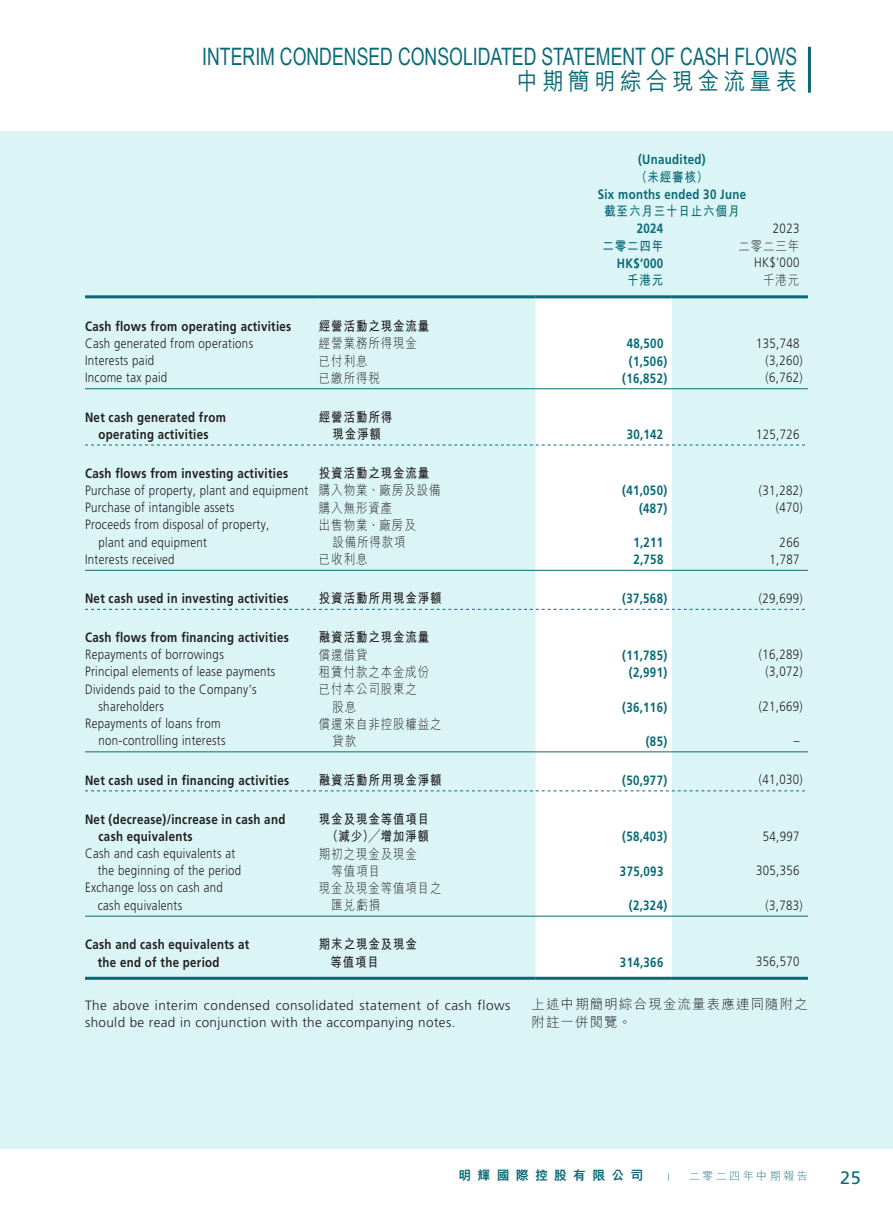
<style>
.page{position:relative;width:893px;height:1212px;background:#fff}
.page>*{position:absolute;margin:0;border:0;box-sizing:border-box;transform-origin:0 0}
.t1{font:24px "Arial Narrow";color:#096a76;scale:.9 1}
.t2{font:500 24px "M Hei HK";letter-spacing:.2em;color:#096a76;scale:.9 1}
.t3{font:18px "Frutiger LT Std";color:#096a76}
.t4{font:300 13.5px/17.2px "Frutiger LT Std";letter-spacing:.03em;color:#231f20;scale:.85 1}
.t5{font:700 13.5px/17.2px "Frutiger LT Std";letter-spacing:.03em;color:#231f20;scale:.85 1}
.t6{font:700 13.5px "Frutiger LT Std";letter-spacing:.03em;color:#096a76;scale:.85 1}
.t7{font:300 13.5px/17.2px "M Hei HK";letter-spacing:.08em;color:#231f20;scale:.85 1}
.t8{font:300 13.5px/17.2px "Frutiger LT Std";letter-spacing:.03em;color:#231f20}
.t9{font:700 13.5px/17.2px "M Hei HK";letter-spacing:.08em;color:#231f20;text-align:center;scale:.85 1}
.t10{font:300 13.5px/17.2px "M Hei HK";letter-spacing:.08em;color:#231f20}
.t11{font:700 13.5px "M Hei HK";letter-spacing:.08em;color:#096a76;scale:.85 1}
.t12{font:800 12.75px "M Hei HK";letter-spacing:.5em;color:#096a76}
.t13{font:300 11.25px "M Hei HK";letter-spacing:.2em;color:#297b87}
.t14{font:700 7.5px "M Hei HK";color:#096a76}
.s1{font-family:"M Hei HK"}
</style>
<div class="page">
<div style="left:0;top:132px;width:893px;height:1017px;background:#dbf5f7"></div>
<hr style="left:808px;top:47px;width:3px;height:46px;background:#096a76">
<div style="left:536px;top:298px;width:136px;height:679px;background:#fff"></div>
<hr style="left:85px;top:295px;width:234px;height:3px;background:#096a76">
<hr style="left:319px;top:295px;width:153px;height:3px;background:#096a76">
<hr style="left:472px;top:295px;width:64px;height:3px;background:#096a76">
<hr style="left:536px;top:295px;width:136px;height:3px;background:#096a76">
<hr style="left:672px;top:295px;width:136px;height:3px;background:#096a76">
<hr style="left:85px;top:388px;width:234px;height:1px;background:#096a76">
<hr style="left:319px;top:388px;width:153px;height:1px;background:#096a76">
<hr style="left:472px;top:388px;width:64px;height:1px;background:#096a76">
<hr style="left:536px;top:388px;width:136px;height:1px;background:#096a76">
<hr style="left:672px;top:388px;width:136px;height:1px;background:#096a76">
<svg style="left:85px;top:445px;width:720px;height:1px"></svg>
<hr style="left:85px;top:570px;width:234px;height:1px;background:#096a76">
<hr style="left:319px;top:570px;width:153px;height:1px;background:#096a76">
<hr style="left:472px;top:570px;width:64px;height:1px;background:#096a76">
<hr style="left:536px;top:570px;width:136px;height:1px;background:#096a76">
<hr style="left:672px;top:570px;width:136px;height:1px;background:#096a76">
<svg style="left:85px;top:609px;width:720px;height:1px"></svg>
<hr style="left:85px;top:751px;width:234px;height:1px;background:#096a76">
<hr style="left:319px;top:751px;width:153px;height:1px;background:#096a76">
<hr style="left:472px;top:751px;width:64px;height:1px;background:#096a76">
<hr style="left:536px;top:751px;width:136px;height:1px;background:#096a76">
<hr style="left:672px;top:751px;width:136px;height:1px;background:#096a76">
<svg style="left:85px;top:790px;width:720px;height:1px"></svg>
<hr style="left:85px;top:916px;width:234px;height:1px;background:#096a76">
<hr style="left:319px;top:916px;width:153px;height:1px;background:#096a76">
<hr style="left:472px;top:916px;width:64px;height:1px;background:#096a76">
<hr style="left:536px;top:916px;width:136px;height:1px;background:#096a76">
<hr style="left:672px;top:916px;width:136px;height:1px;background:#096a76">
<hr style="left:85px;top:977px;width:234px;height:3px;background:#096a76">
<hr style="left:319px;top:977px;width:153px;height:3px;background:#096a76">
<hr style="left:472px;top:977px;width:64px;height:3px;background:#096a76">
<hr style="left:536px;top:977px;width:136px;height:3px;background:#096a76">
<hr style="left:672px;top:977px;width:136px;height:3px;background:#096a76">
<h1 class="t1" style="left:202px;top:39px;width:663px">INTERIM CONDENSED CONSOLIDATED STATEMENT OF CASH FLOWS</h1>
<h1 class="t2" style="left:516px;top:64px;width:313px">中期簡明綜合現金流量表</h1>
<p class="t6" style="left:638px;top:152px;width:81px">(Unaudited)</p>
<p class="t11" style="left:636px;top:167px;width:86px">（未經審核）</p>
<p class="t6" style="left:598px;top:186px;width:176px">Six months ended 30 June</p>
<p class="t11" style="left:604px;top:201px;width:161px">截至六月三十日止六個月</p>
<p class="t6" style="left:637px;top:221px;width:33px">2024</p>
<p class="t4" style="left:773px;top:220px;width:33px">2023</p>
<p class="t11" style="left:602px;top:236px;width:73px">二零二四年</p>
<p class="t7" style="left:738px;top:237px;width:73px">二零二三年</p>
<p class="t6" style="left:617px;top:255px;width:56px">HK$’000</p>
<p class="t4" style="left:754px;top:254px;width:55px">HK$’000</p>
<p class="t11" style="left:627px;top:270px;width:44px">千港元</p>
<p class="t7" style="left:763px;top:271px;width:44px">千港元</p>
<p class="t5" style="left:85px;top:318px;width:244px">Cash flows from operating activities</p>
<p class="t9" style="left:319px;top:316px;width:131px">經營活動之現金流量</p>
<p class="t4" style="left:85px;top:335px;width:199px">Cash generated from operations</p>
<p class="t7" style="left:319px;top:334px;width:117px">經營業務所得現金</p>
<p class="t6" style="left:627px;top:336px;width:45px">48,500</p>
<p class="t4" style="left:756px;top:335px;width:53px">135,748</p>
<p class="t4" style="left:85px;top:352px;width:83px">Interests paid</p>
<p class="t7" style="left:319px;top:351px;width:59px">已付利息</p>
<p class="t6" style="left:629px;top:353px;width:47px">(1,506)</p>
<p class="t4" style="left:766px;top:352px;width:45px">(3,260)</p>
<p class="t4" style="left:85px;top:369px;width:98px">Income tax paid</p>
<p class="t7" style="left:319px;top:369px;width:73px">已繳所得稅</p>
<p class="t6" style="left:622px;top:370px;width:54px">(16,852)</p>
<p class="t4" style="left:766px;top:369px;width:45px">(6,762)</p>
<p class="t5" style="left:85px;top:409px;width:167px;text-align:center">Net cash generated from operating activities</p>
<p class="t9" style="left:319px;top:407px;width:88px">經營活動所得現金淨額</p>
<p class="t6" style="left:627px;top:426px;width:45px">30,142</p>
<p class="t4" style="left:756px;top:425px;width:53px">125,726</p>
<p class="t5" style="left:85px;top:465px;width:241px">Cash flows from investing activities</p>
<p class="t9" style="left:319px;top:464px;width:131px">投資活動之現金流量</p>
<p class="t4" style="left:85px;top:482px;width:420px">Purchase of property, plant and equipment <span class="s1">購入物業、廠房及設備</span></p>
<p class="t6" style="left:622px;top:483px;width:54px">(41,050)</p>
<p class="t4" style="left:759px;top:482px;width:53px">(31,282)</p>
<p class="t4" style="left:85px;top:499px;width:177px">Purchase of intangible assets</p>
<p class="t7" style="left:319px;top:499px;width:88px">購入無形資產</p>
<p class="t6" style="left:639px;top:500px;width:35px">(487)</p>
<p class="t4" style="left:776px;top:499px;width:33px">(470)</p>
<p class="t4" style="left:99px;top:516px;width:202px;text-indent:-14px">Proceeds from disposal of property, plant and equipment</p>
<p class="t7" style="left:319px;top:516px;width:116px;text-align:center">出售物業、廠房及設備所得款項</p>
<p class="t6" style="left:633px;top:534px;width:37px">1,211</p>
<p class="t4" style="left:780px;top:533px;width:25px">266</p>
<p class="t4" style="left:85px;top:551px;width:107px">Interests received</p>
<p class="t7" style="left:319px;top:550px;width:59px">已收利息</p>
<p class="t6" style="left:633px;top:552px;width:37px">2,758</p>
<p class="t4" style="left:769px;top:551px;width:37px">1,787</p>
<p class="t5" style="left:85px;top:590px;width:241px">Net cash used in investing activities</p>
<p class="t9" style="left:319px;top:589px;width:146px">投資活動所用現金淨額</p>
<p class="t6" style="left:622px;top:591px;width:54px">(37,568)</p>
<p class="t4" style="left:759px;top:590px;width:53px">(29,699)</p>
<p class="t5" style="left:85px;top:629px;width:241px">Cash flows from financing activities</p>
<p class="t9" style="left:319px;top:628px;width:131px">融資活動之現金流量</p>
<p class="t4" style="left:85px;top:646px;width:165px">Repayments of borrowings</p>
<p class="t7" style="left:319px;top:646px;width:59px">償還借貸</p>
<p class="t6" style="left:622px;top:647px;width:54px">(11,785)</p>
<p class="t4" style="left:759px;top:646px;width:53px">(16,289)</p>
<p class="t4" style="left:85px;top:663px;width:225px">Principal elements of lease payments</p>
<p class="t7" style="left:319px;top:663px;width:131px">租賃付款之本金成份</p>
<p class="t6" style="left:629px;top:664px;width:47px">(2,991)</p>
<p class="t4" style="left:766px;top:663px;width:45px">(3,072)</p>
<p class="t4" style="left:99px;top:680px;width:188px;text-indent:-13px">Dividends paid to the Company’s shareholders</p>
<p class="t7" style="left:332px;top:680px;width:101px;text-indent:-14px">已付本公司股東之股息</p>
<p class="t6" style="left:622px;top:699px;width:54px">(36,116)</p>
<p class="t4" style="left:759px;top:698px;width:53px">(21,669)</p>
<p class="t4" style="left:99px;top:715px;width:151px;text-indent:-13px">Repayments of loans from non-controlling interests</p>
<p class="t7" style="left:332px;top:715px;width:130px;text-indent:-14px">償還來自非控股權益之貸款</p>
<p class="t6" style="left:646px;top:733px;width:27px">(85)</p>
<p class="t4" style="left:794px;top:732px;width:8px">–</p>
<p class="t5" style="left:85px;top:772px;width:242px">Net cash used in financing activities</p>
<p class="t9" style="left:319px;top:770px;width:146px">融資活動所用現金淨額</p>
<p class="t6" style="left:622px;top:772px;width:54px">(50,977)</p>
<p class="t4" style="left:759px;top:771px;width:53px">(41,030)</p>
<p class="t5" style="left:99px;top:811px;width:221px;text-indent:-14px">Net (decrease)/increase in cash and cash equivalents</p>
<p class="t9" style="left:319px;top:809px;width:131px">現金及現金等值項目（減少）╱增加淨額</p>
<p class="t6" style="left:622px;top:829px;width:54px">(58,403)</p>
<p class="t4" style="left:763px;top:827px;width:45px">54,997</p>
<p class="t4" style="left:98px;top:845px;width:170px;text-indent:-13px">Cash and cash equivalents at the beginning of the period</p>
<p class="t7" style="left:332px;top:844px;width:102px;text-indent:-13px">期初之現金及現金等值項目</p>
<p class="t4" style="left:98px;top:879px;width:149px;text-indent:-13px">Exchange loss on cash and cash equivalents</p>
<p class="t7" style="left:332px;top:879px;width:131px;text-indent:-13px">現金及現金等值項目之匯兌虧損</p>
<p class="t5" style="left:98px;top:936px;width:180px;text-indent:-13px">Cash and cash equivalents at the end of the period</p>
<p class="t9" style="left:330px;top:935px;width:103px;text-align:left;text-indent:-11px">期末之現金及現金等值項目</p>
<p class="t6" style="left:620px;top:863px;width:53px">375,093</p>
<p class="t4" style="left:756px;top:862px;width:53px">305,356</p>
<p class="t6" style="left:629px;top:898px;width:47px">(2,324)</p>
<p class="t4" style="left:766px;top:896px;width:45px">(3,783)</p>
<p class="t6" style="left:620px;top:954px;width:53px">314,366</p>
<p class="t4" style="left:756px;top:953px;width:53px">356,570</p>
<p class="t8" style="left:85px;top:996px;width:427px">The above interim condensed consolidated statement of cash flows should be read in conjunction with the accompanying notes.</p>
<p class="t10" style="left:531px;top:995px;width:278px">上述中期簡明綜合現金流量表應連同隨附之附註一併閱覽。</p>
<p class="t12" style="left:458px;top:1169px;width:186px">明輝國際控股有限公司</p>
<p class="t14" style="left:668px;top:1171px;width:3px">|</p>
<p class="t13" style="left:689px;top:1168px;width:121px">二零二四年中期報告</p>
<h2 class="t3" style="left:840px;top:1167px;width:22px">25</h2>
</div>
